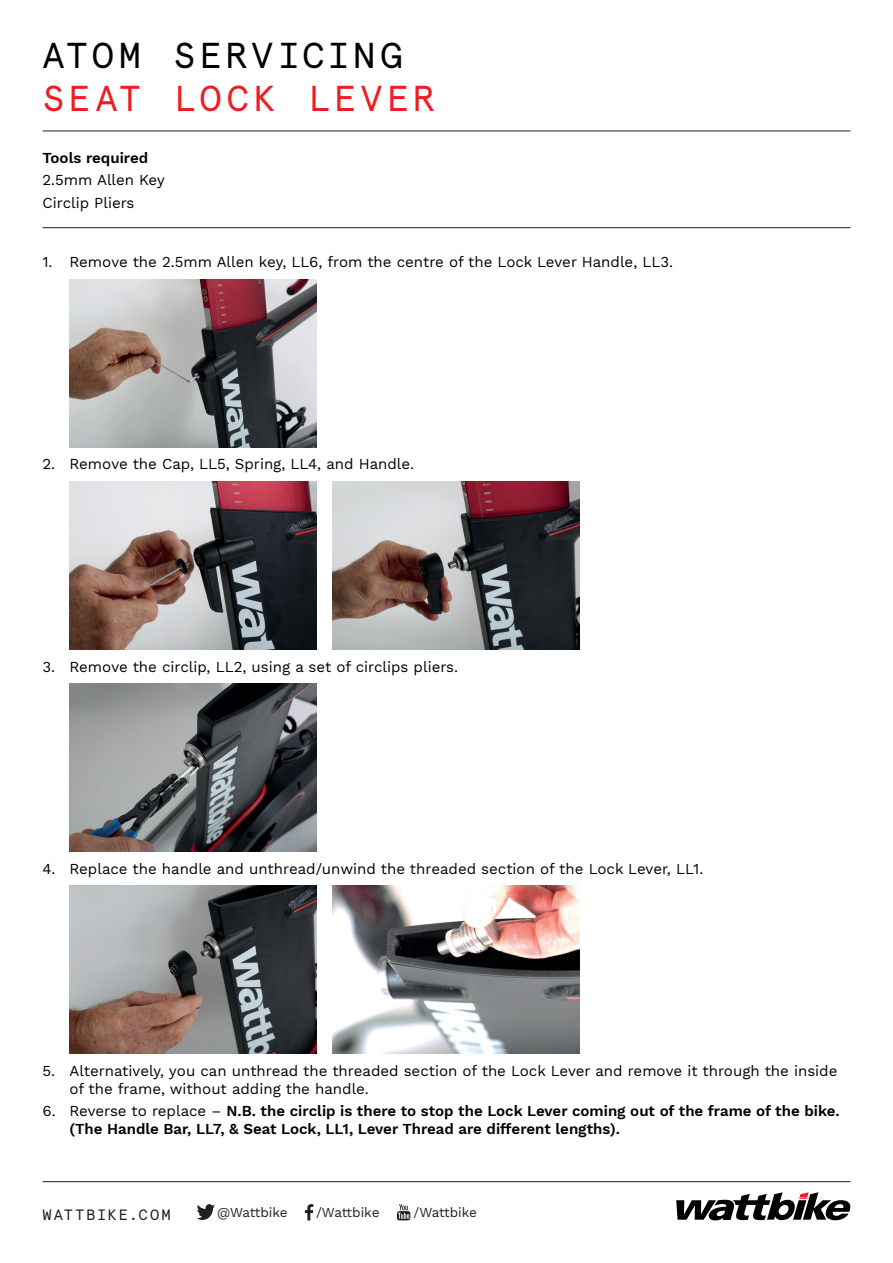
<style>
.page{position:relative;width:893px;height:1263px;background:#fff}
.page>*{position:absolute;margin:0;border:0;box-sizing:border-box;transform-origin:0 0}
.t1{font:36px "Apercu Pro Mono";letter-spacing:.095em;color:#000}
.t2{font:36px "Apercu Pro Mono";letter-spacing:.11em;color:#ee1d23}
.t3{font:15px/18px "Work Sans";color:#000}
.t4{font:600 15px/18px "Work Sans";color:#000}
.t5{font:15px "Apercu Pro Mono";letter-spacing:.125em;color:#231f20}
.t6{font:13.5px "Work Sans";letter-spacing:-.02em;color:#231f20}
.s1{font-weight:400}
</style>
<div class="page">
<svg style="left:197px;top:1204px;width:18px;height:16px"></svg>
<svg style="left:397px;top:1204px;width:13px;height:16px"></svg>
<svg style="left:305px;top:1204px;width:8px;height:16px"></svg>
<hr style="left:43px;top:1181px;width:807px;height:1px;background:#231f20">
<hr style="left:43px;top:131px;width:807px;height:1px;background:#231f20">
<svg style="left:676px;top:1192px;width:174px;height:28px"></svg>
<img style="left:70px;top:279px;width:247px;height:168px">
<img style="left:70px;top:481px;width:247px;height:168px">
<img style="left:332px;top:481px;width:247px;height:168px">
<img style="left:70px;top:683px;width:247px;height:168px">
<img style="left:70px;top:886px;width:247px;height:168px">
<img style="left:332px;top:886px;width:247px;height:168px">
<hr style="left:43px;top:227px;width:807px;height:1px;background:#231f20">
<h1 class="t1" style="left:43px;top:28px;width:361px">ATOM SERVICING</h1>
<h1 class="t2" style="left:43px;top:71px;width:394px">SEAT LOCK LEVER</h1>
<p class="t4" style="left:43px;top:150px;width:107px">Tools required</p>
<p class="t3" style="left:43px;top:170px;width:124px;line-height:22.2px">2.5mm Allen Key<br>Circlip Pliers</p>
<p class="t3" style="left:43px;top:253px;width:632px">1. Remove the 2.5mm Allen key, LL6, from the centre of the Lock Lever Handle, LL3.</p>
<p class="t3" style="left:43px;top:456px;width:373px">2. Remove the Cap, LL5, Spring, LL4, and Handle.</p>
<p class="t3" style="left:43px;top:658px;width:417px">3. Remove the circlip, LL2, using a set of circlips pliers.</p>
<p class="t3" style="left:43px;top:860px;width:662px">4. Replace the handle and unthread/unwind the threaded section of the Lock Lever, LL1.</p>
<p class="t3" style="left:70px;top:1063px;width:769px;text-indent:-27px">5. Alternatively, you can unthread the threaded section of the Lock Lever and remove it through the inside of the frame, without adding the handle.</p>
<p class="t4" style="left:70px;top:1103px;width:772px;text-indent:-27px"><span class="s1">6. Reverse to replace –</span> N.B. the circlip is there to stop the Lock Lever coming out of the frame of the bike. (The Handle Bar, LL7, &amp; Seat Lock, LL1, Lever Thread are different lengths).</p>
<p class="t5" style="left:43px;top:1203px;width:130px">WATTBIKE.COM</p>
<p class="t6" style="left:217px;top:1204px;width:72px">@Wattbike</p>
<p class="t6" style="left:316px;top:1204px;width:65px">/Wattbike</p>
<p class="t6" style="left:414px;top:1204px;width:65px">/Wattbike</p>
</div>
